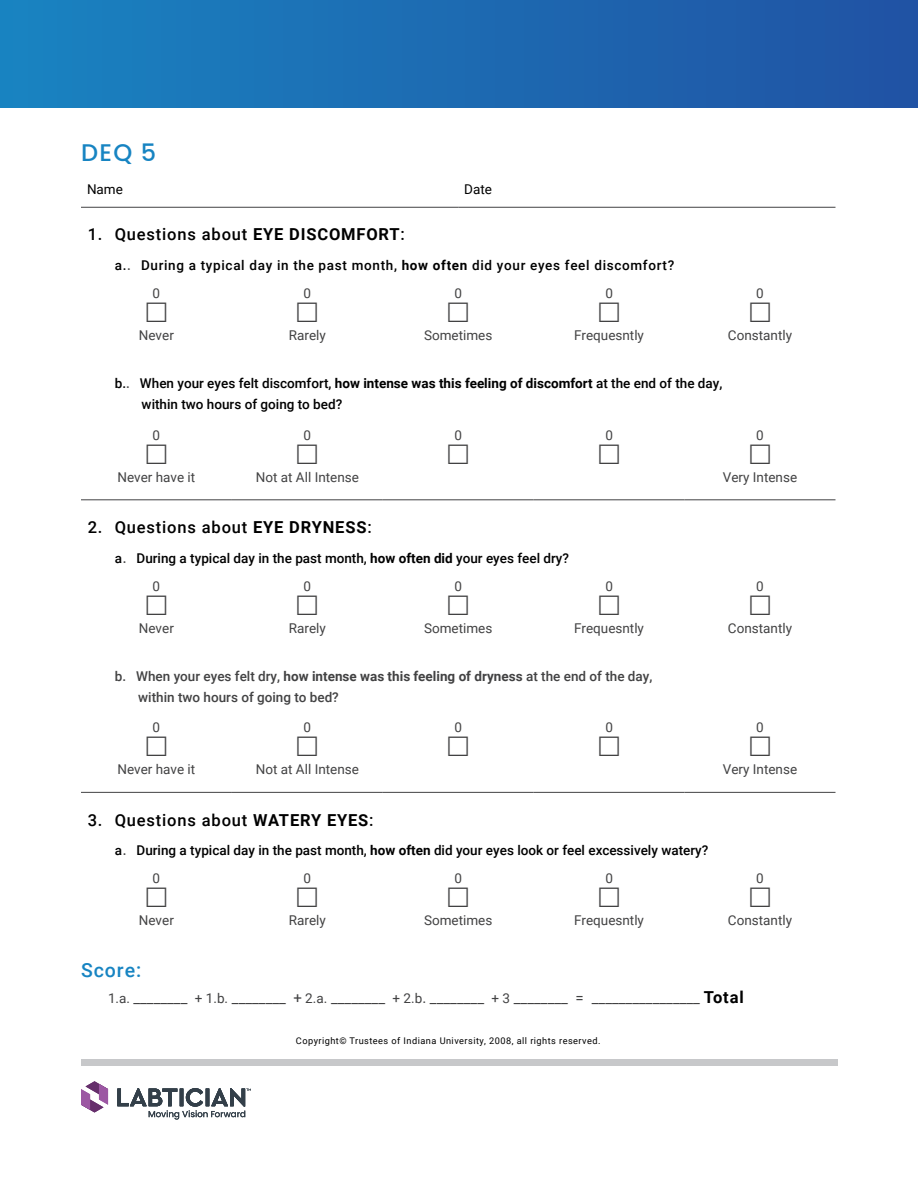
<style>
.page{position:relative;width:918px;height:1188px;background:#fff}
.page>*{position:absolute;margin:0;border:0;box-sizing:border-box;transform-origin:0 0}
.t1{font:500 24px "Poppins";color:#1784c2}
.t2{font:500 19.5px "Roboto";letter-spacing:.05em;color:#1784c2}
.t3{font:500 16.5px "Roboto";letter-spacing:.05em;color:#000}
.t4{font:15px "Roboto";color:#424243}
.t5{font:500 13.5px/27.6px "Roboto";color:#000}
.t6{font:13.5px "Roboto";color:#424243}
.t7{font:500 13.5px/21px "Roboto";color:#424243}
.t8{font:500 13.5px/27.6px "Roboto";letter-spacing:.05em;color:#000}
.t9{font:13.5px "Roboto";color:#000}
.t10{font:9.15px "Roboto";letter-spacing:.05em;color:#000}
.s1{font-weight:700}
.s2{color:#424243}
.s3{font-weight:400;color:#424243}
.s4{font-size:13.5px}
.s5{font-weight:700;font-size:16.5px;color:#000}
</style>
<div class="page">
<svg style="left:81px;top:1081px;width:27px;height:32px"></svg>
<svg style="left:117px;top:1088px;width:134px;height:32px"></svg>
<div style="left:81px;top:1059px;width:757px;height:7px;background:#c7c8ca"></div>
<div style="left:0;top:0;width:918px;height:108px;background:linear-gradient(to right,#1983c1,#2052a4)"></div>
<hr style="left:81px;top:207px;width:377px;height:1px;background:#424243">
<hr style="left:458px;top:207px;width:378px;height:1px;background:#424243">
<hr style="left:81px;top:500px;width:151px;height:1px;background:#424243">
<hr style="left:232px;top:500px;width:151px;height:1px;background:#424243">
<hr style="left:383px;top:500px;width:151px;height:1px;background:#424243">
<hr style="left:534px;top:500px;width:151px;height:1px;background:#424243">
<hr style="left:685px;top:500px;width:150px;height:1px;background:#424243">
<hr style="left:81px;top:792px;width:151px;height:1px;background:#424243">
<hr style="left:232px;top:792px;width:151px;height:1px;background:#424243">
<hr style="left:383px;top:792px;width:151px;height:1px;background:#424243">
<hr style="left:534px;top:792px;width:151px;height:1px;background:#424243">
<hr style="left:685px;top:792px;width:150px;height:1px;background:#424243">
<h1 class="t1" style="left:81px;top:139px;width:76px">DEQ 5</h1>
<p class="t9" style="left:87px;top:180px;width:37px">Name</p>
<p class="t9" style="left:464px;top:180px;width:29px">Date</p>
<p class="t3" style="left:88px;top:223px;width:319px">1. Questions about <span class="s1">EYE DISCOMFORT</span>:</p>
<p class="t8" style="left:153px;top:251px;width:523px;text-indent:-38px">a.<span class="s2">.</span> During a typical day in the past month, <span class="s1">how often</span> did your eyes feel discomfort?<br><span class="s3">0</span></p>
<p class="t6" style="left:139px;top:326px;width:36px">Never</p>
<p class="t6" style="left:304px;top:284px;width:9px">0</p>
<p class="t6" style="left:289px;top:326px;width:39px">Rarely</p>
<p class="t6" style="left:454px;top:284px;width:9px">0</p>
<p class="t6" style="left:424px;top:326px;width:70px">Sometimes</p>
<p class="t6" style="left:605px;top:284px;width:9px">0</p>
<p class="t6" style="left:574px;top:326px;width:71px">Frequesntly</p>
<p class="t6" style="left:756px;top:284px;width:9px">0</p>
<p class="t6" style="left:728px;top:326px;width:66px">Constantly</p>
<p class="t5" style="left:142px;top:373px;width:582px;line-height:21px;text-indent:-27px">b.<span class="s2">.</span> When your eyes felt discomfort, <span class="s1">how intense was this feeling of discomfort</span> at the end of the day, within two hours of going to bed?</p>
<p class="t6" style="left:153px;top:425px;width:9px">0</p>
<p class="t6" style="left:118px;top:467px;width:79px">Never have it</p>
<p class="t6" style="left:454px;top:425px;width:9px">0</p>
<p class="t6" style="left:605px;top:425px;width:9px">0</p>
<p class="t6" style="left:756px;top:425px;width:9px">0</p>
<p class="t6" style="left:723px;top:467px;width:76px">Very Intense</p>
<p class="t6" style="left:304px;top:425px;width:9px">0</p>
<p class="t6" style="left:256px;top:467px;width:105px">Not at All Intense</p>
<p class="t3" style="left:88px;top:516px;width:285px">2. Questions about <span class="s1">EYE DRYNESS</span>:</p>
<p class="t5" style="left:153px;top:544px;width:418px;text-indent:-38px">a<span class="s2">.</span> During a typical day in the past month, <span class="s1">how often did</span> your eyes feel dry?<br><span class="s3">0</span></p>
<p class="t6" style="left:139px;top:618px;width:36px">Never</p>
<p class="t6" style="left:304px;top:576px;width:9px">0</p>
<p class="t6" style="left:289px;top:618px;width:39px">Rarely</p>
<p class="t6" style="left:454px;top:576px;width:9px">0</p>
<p class="t6" style="left:424px;top:618px;width:70px">Sometimes</p>
<p class="t6" style="left:605px;top:576px;width:9px">0</p>
<p class="t6" style="left:574px;top:618px;width:71px">Frequesntly</p>
<p class="t6" style="left:756px;top:576px;width:9px">0</p>
<p class="t6" style="left:728px;top:618px;width:66px">Constantly</p>
<p class="t7" style="left:138px;top:665px;width:516px;text-indent:-24px">b. When your eyes felt dry, <span class="s1">how intense was this feeling of dryness</span> at the end of the day, within two hours of going to bed?</p>
<p class="t6" style="left:153px;top:718px;width:9px">0</p>
<p class="t6" style="left:118px;top:760px;width:79px">Never have it</p>
<p class="t6" style="left:454px;top:718px;width:9px">0</p>
<p class="t6" style="left:605px;top:718px;width:9px">0</p>
<p class="t6" style="left:756px;top:718px;width:9px">0</p>
<p class="t6" style="left:723px;top:760px;width:76px">Very Intense</p>
<p class="t6" style="left:304px;top:718px;width:9px">0</p>
<p class="t6" style="left:256px;top:760px;width:105px">Not at All Intense</p>
<p class="t3" style="left:88px;top:808px;width:287px">3. Questions about <span class="s1">WATERY EYES</span>:</p>
<p class="t5" style="left:153px;top:836px;width:557px;text-indent:-38px">a<span class="s2">.</span> During a typical day in the past month, <span class="s1">how often</span> did your eyes look or feel excessively watery?<br><span class="s3">0</span></p>
<p class="t6" style="left:139px;top:911px;width:36px">Never</p>
<p class="t6" style="left:304px;top:869px;width:9px">0</p>
<p class="t6" style="left:289px;top:911px;width:39px">Rarely</p>
<p class="t6" style="left:454px;top:869px;width:9px">0</p>
<p class="t6" style="left:424px;top:911px;width:70px">Sometimes</p>
<p class="t6" style="left:605px;top:869px;width:9px">0</p>
<p class="t6" style="left:574px;top:911px;width:71px">Frequesntly</p>
<p class="t6" style="left:756px;top:869px;width:9px">0</p>
<p class="t6" style="left:728px;top:911px;width:66px">Constantly</p>
<h2 class="t2" style="left:81px;top:957px;width:62px">Score:</h2>
<p class="t4" style="left:108px;top:987px;width:637px"><span class="s4">1.a.</span> ________ <span class="s4">+ 1.b.</span> ________ + <span class="s4">2.a.</span> ________ <span class="s4">+ 2.b</span>. ________ <span class="s4">+ 3</span> ________ = ________________ <span class="s5">Total</span></p>
<p class="t10" style="left:296px;top:1035px;width:306px">Copyright© Trustees of Indiana University, 2008, all rights reserved.</p>
</div>
